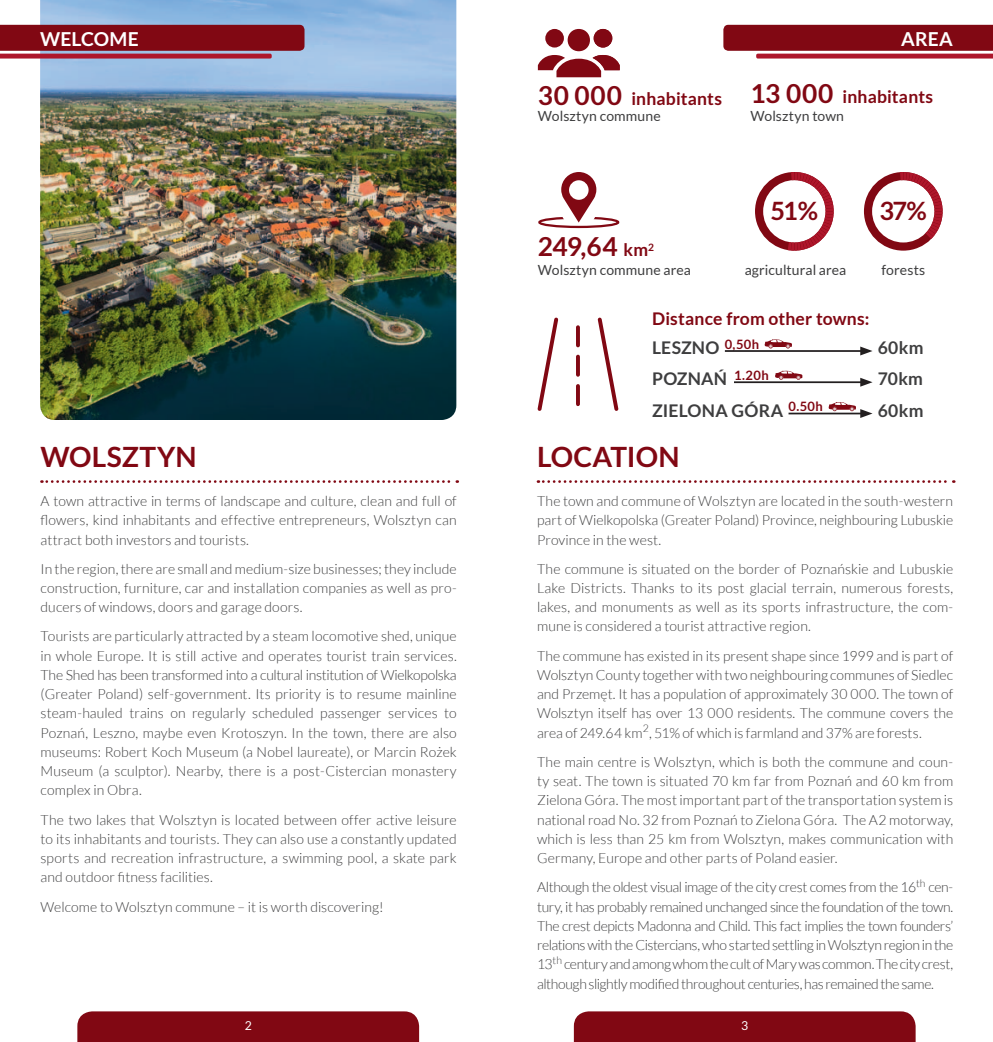
<style>
.page{position:relative;width:993px;height:1042px;background:#fff}
.page>*{position:absolute;margin:0;border:0;box-sizing:border-box;transform-origin:0 0}
.t1{font:700 28px "Lato";letter-spacing:.005em;color:#810813}
.t2{font:700 26.25px "Lato";color:#810813}
.t3{font:700 25.38px "Lato";color:#810813}
.t4{font:700 19.25px "Lato";color:#fff}
.t5{font:700 17.5px "Lato";letter-spacing:.01em;color:#810813}
.t6{font:700 17.5px "Lato";letter-spacing:.015em;color:#3e3e3f}
.t7{font:300 14px/19.2px "Lato";letter-spacing:.005em;color:#3e3e3f;text-align:justify}
.t8{font:14px "Lato";letter-spacing:.005em;color:#3e3e3f}
.t9{font:13.47px "Lato";letter-spacing:.015em;color:#3e3e3f}
.t10{font:700 12.95px "Lato";color:#810813}
.t11{font:12.25px "Lato";color:#fff}
.s1{font-size:26.25px}
.s2{font-size:17.5px}
</style>
<div class="page">
<img style="left:40px;top:0;width:416px;height:420px">
<svg style="left:0;top:25px;width:304px;height:34px;background:#8b1f2e"></svg>
<div style="left:77px;top:1011px;width:342px;height:31px;background:#810813"></div>
<div style="left:573px;top:1011px;width:342px;height:31px;background:#810813"></div>
<svg style="left:723px;top:25px;width:269px;height:34px;background:#952631"></svg>
<svg style="left:41px;top:480px;width:416px;height:3px"></svg>
<svg style="left:537px;top:480px;width:416px;height:3px"></svg>
<svg style="left:537px;top:29px;width:82px;height:48px"></svg>
<div style="left:538px;top:216px;width:81px;height:12px;border:2px solid #810813;border-radius:50%"></div>
<svg style="left:560px;top:172px;width:36px;height:51px"></svg>
<svg style="left:537px;top:317px;width:22px;height:94px"></svg>
<svg style="left:597px;top:317px;width:21px;height:94px"></svg>
<svg style="left:576px;top:327px;width:3px;height:79px"></svg>
<svg style="left:755px;top:172px;width:78px;height:79px"></svg>
<svg style="left:863px;top:172px;width:79px;height:79px"></svg>
<hr style="left:724px;top:350px;width:138px;height:2px;background:#231f20">
<svg style="left:860px;top:346px;width:12px;height:9px"></svg>
<svg style="left:764px;top:339px;width:27px;height:9px"></svg>
<hr style="left:788px;top:413px;width:74px;height:1px;background:#231f20">
<svg style="left:828px;top:402px;width:44px;height:16px"></svg>
<hr style="left:733px;top:381px;width:129px;height:2px;background:#231f20">
<svg style="left:860px;top:378px;width:12px;height:9px"></svg>
<svg style="left:775px;top:370px;width:27px;height:10px"></svg>
<h3 class="t4" style="left:40px;top:28px;width:15px">WEL</h3>
<h3 class="t4" style="left:81px;top:28px;width:57px">COME</h3>
<h3 class="t4" style="left:900px;top:28px;width:53px">AREA</h3>
<p class="t5" style="left:537px;top:88px;width:397px"><span class="s1">30 000</span> inhabitants <span class="s1">13 000</span> inhabitants</p>
<p class="t8" style="left:537px;top:108px;width:124px">Wolsztyn commune</p>
<p class="t8" style="left:750px;top:108px;width:95px">Wolsztyn town</p>
<h3 class="t3" style="left:879px;top:196px;width:49px">37%</h3>
<p class="t9" style="left:891px;top:256px;width:25px">lasy</p>
<h3 class="t3" style="left:769px;top:196px;width:49px">51%</h3>
<p class="t9" style="left:756px;top:256px;width:73px">użytki rolne</p>
<h2 class="t2" style="left:537px;top:232px;width:118px">249,64 <span class="s2">km</span><sup>2</sup></h2>
<p class="t8" style="left:537px;top:262px;width:154px">Wolsztyn commune area</p>
<p class="t8" style="left:744px;top:262px;width:103px">agricultural area</p>
<p class="t8" style="left:881px;top:262px;width:45px">forests</p>
<p class="t5" style="left:652px;top:309px;width:219px">Distance from other towns:</p>
<p class="t10" style="left:724px;top:336px;width:36px">0,50h</p>
<p class="t6" style="left:652px;top:338px;width:69px">leszno</p>
<p class="t6" style="left:877px;top:338px;width:47px">60km</p>
<p class="t6" style="left:652px;top:369px;width:118px">poznań <sup>1.20h</sup></p>
<p class="t6" style="left:877px;top:369px;width:47px">70km</p>
<p class="t6" style="left:652px;top:400px;width:172px">zi elona góra <sup>0.50h</sup></p>
<p class="t6" style="left:877px;top:400px;width:47px">60km</p>
<h1 class="t1" style="left:41px;top:440px;width:158px">wolsztyn</h1>
<h1 class="t1" style="left:537px;top:440px;width:120px">LOCATION</h1>
<p class="t7" style="left:41px;top:491px;width:417px">A town attractive in terms of landscape and culture, clean and full of flowers, kind inhabitants and effective entrepreneurs, Wolsztyn can attract both investors and tourists.</p>
<p class="t7" style="left:41px;top:559px;width:417px">In the region, there are small and medium-size businesses; they include construction, furniture, car and installation companies as well as pro&shy;ducers of windows, doors and garage doors.</p>
<p class="t7" style="left:41px;top:627px;width:417px">Tourists are particularly attracted by a steam locomotive shed, unique in whole Europe. It is still active and operates tourist train services.<br>The Shed has been transformed into a cultural institution of Wielkopolska (Greater Poland) self-government. Its priority is to resume mainline steam-hauled trains on regularly scheduled passenger services to Poznań, Leszno, maybe even Krotoszyn. In the town, there are also museums: Robert Koch Museum (a Nobel laureate), or Marcin Rożek Museum (a sculptor). Nearby, there is a post-Cistercian monastery complex in Obra.</p>
<p class="t7" style="left:41px;top:810px;width:417px">The two lakes that Wolsztyn is located between offer active leisure to its inhabitants and tourists. They can also use a constantly updated sports and recreation infrastructure, a swimming pool, a skate park and outdoor fitness facilities.</p>
<p class="t7" style="left:41px;top:897px;width:344px">Welcome to Wolsztyn commune – it is worth discovering!</p>
<p class="t7" style="left:537px;top:491px;width:417px">The town and commune of Wolsztyn are located in the south-western part of Wielkopolska (Greater Poland) Province, neighbouring Lubuskie Province in the west.</p>
<p class="t7" style="left:537px;top:559px;width:417px">The commune is situated on the border of Poznańskie and Lubuskie Lake Districts. Thanks to its post glacial terrain, numerous forests, lakes, and monuments as well as its sports infrastructure, the com&shy;mune is considered a tourist attractive region.</p>
<p class="t7" style="left:537px;top:646px;width:417px">The commune has existed in its present shape since 1999 and is part of Wolsztyn County together with two neighbouring communes of Siedlec and Przemęt. It has a population of approximately 30 000. The town of Wolsztyn itself has over 13 000 residents. The commune covers the area of 249.64 km<sup>2</sup>, 51% of which is farmland and 37% are forests.</p>
<p class="t7" style="left:537px;top:752px;width:417px">The main centre is Wolsztyn, which is both the commune and coun&shy;ty seat. The town is situated 70 km far from Poznań and 60 km from Zielona Góra. The most important part of the transportation system is national road No. 32 from Poznań to Zielona Góra. The A2 motorway, which is less than 25 km from Wolsztyn, makes communication with Germany, Europe and other parts of Poland easier.</p>
<p class="t7" style="left:537px;top:877px;width:417px">Although the oldest visual image of the city crest comes from the 16<sup>th</sup> cen&shy;tury, it has probably remained unchanged since the foundation of the town.<br>The crest depicts Madonna and Child. This fact implies the town founders’ relations with the Cistercians, who started settling in Wolsztyn region in the 13<sup>th</sup> century and among whom the cult of Mary was common. The city crest, although slightly modified throughout centuries, has remained the same.</p>
<p class="t11" style="left:244px;top:1019px;width:9px">2</p>
<p class="t11" style="left:741px;top:1019px;width:9px">3</p>
</div>
